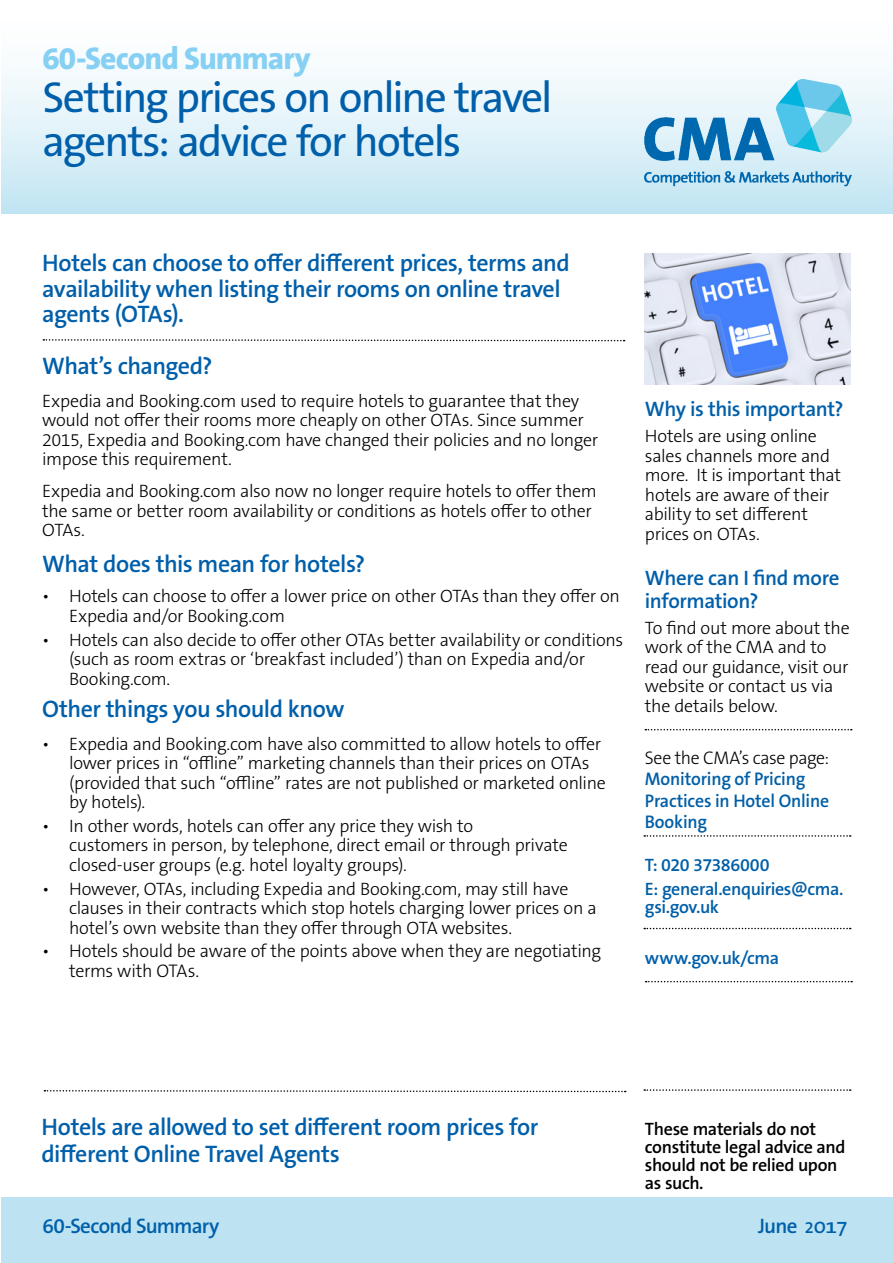
<style>
.page{position:relative;width:893px;height:1263px;background:#fff}
.page>*{position:absolute;margin:0;border:0;box-sizing:border-box;transform-origin:0 0}
.t1{font:43.5px/43.5px "The Sans B W5 Plain";letter-spacing:-.045em;color:#005faa}
.t2{font:800 31.5px "The Sans B W8";letter-spacing:-.03em;color:#86d0f4}
.t3{font:600 24px/25.5px "The Sans B W6";letter-spacing:-.02em;color:#005faa}
.t4{font:600 21px/22.5px "The Sans B W6";letter-spacing:-.025em;color:#005faa}
.t5{font:300 18.3px/19.5px "The Sans B W3";letter-spacing:-.015em;color:#000}
.t6{font:600 18.3px/21.6px "The Sans B W6";letter-spacing:-.01em;color:#005fa7}
.t7{font:300 18px/19.5px "The Sans B W3";letter-spacing:-.02em;color:#000}
.t8{font:600 18px/18px "The Sans B W6";letter-spacing:-.02em;color:#000}
.t9{font:600 18px/18px "The Sans B W6";letter-spacing:-.025em;color:#005fa7}
.t10{font:600 18px "The Sans B W6";letter-spacing:-.025em;color:#005faa}
.s1{font-family:"The Sans B W3";font-weight:300;color:#000}
.s2{font-size:16.5px}
.s3{font-family:"The Sans B W5 Plain";font-weight:400;font-size:22.5px}
.s4{font-family:"The Sans B W5 Plain";font-weight:400;font-size:21.6px}
</style>
<div class="page">
<div style="left:1px;top:1px;width:892px;height:212px;background:linear-gradient(to bottom,#fff,#c6e7f4)"></div>
<div style="left:1px;top:1198px;width:892px;height:65px;background:#bde3f2"></div>
<svg style="left:646px;top:981px;width:206px;height:1px"></svg>
<svg style="left:44px;top:1090px;width:582px;height:3px"></svg>
<img style="left:645px;top:79px;width:206px;height:107px">
<img style="left:644px;top:253px;width:206px;height:132px">
<svg style="left:645px;top:729px;width:207px;height:1px"></svg>
<svg style="left:43px;top:339px;width:582px;height:3px"></svg>
<svg style="left:644px;top:835px;width:207px;height:2px"></svg>
<svg style="left:644px;top:928px;width:207px;height:1px"></svg>
<svg style="left:644px;top:1089px;width:207px;height:2px"></svg>
<p class="t2" style="left:43px;top:38px;width:270px">60-Second Summary</p>
<p class="t1" style="left:43px;top:76px;width:511px">Setting prices on online travel agents: advice for hotels</p>
<p class="t3" style="left:42px;top:251px;width:529px">Hotels can choose to offer different prices, terms and availability when listing their rooms on online travel agents (OTAs).</p>
<p class="t3" style="left:42px;top:353px;width:172px">What’s changed?</p>
<p class="t7" style="left:42px;top:391px;width:557px">Expedia and Booking.com used to require hotels to guarantee that they would not offer their rooms more cheaply on other OTAs. Since summer 2015, Expedia and Booking.com have changed their policies and no longer impose this requirement.</p>
<p class="t7" style="left:42px;top:481px;width:556px">Expedia and Booking.com also now no longer require hotels to offer them the same or better room availability or conditions as hotels offer to other<br>OTAs.</p>
<p class="t3" style="left:42px;top:551px;width:325px">What does this mean for hotels?</p>
<p class="t7" style="left:69px;top:587px;width:552px;text-indent:-27px">• Hotels can choose to offer a lower price on other OTAs than they offer on<br>Expedia and/or Booking.com</p>
<p class="t7" style="left:69px;top:630px;width:555px;text-indent:-27px">• Hotels can also decide to offer other OTAs better availability or conditions (such as room extras or ‘breakfast included’) than on Expedia and/or<br>Booking.com.</p>
<p class="t3" style="left:42px;top:697px;width:304px">Other things you should know</p>
<p class="t7" style="left:69px;top:734px;width:538px;text-indent:-27px">• Expedia and Booking.com have also committed to allow hotels to offer lower prices in “offline” marketing channels than their prices on OTAs (provided that such “offline” rates are not published or marketed online by hotels).</p>
<p class="t7" style="left:69px;top:816px;width:500px;text-indent:-27px">• In other words, hotels can offer any price they wish to<br>customers in person, by telephone, direct email or through private closed-user groups (e.g. hotel loyalty groups).</p>
<p class="t7" style="left:69px;top:879px;width:529px;text-indent:-27px">• However, OTAs, including Expedia and Booking.com, may still have clauses in their contracts which stop hotels charging lower prices on a hotel’s own website than they offer through OTA websites.</p>
<p class="t5" style="left:69px;top:941px;width:533px;text-indent:-27px">• Hotels should be aware of the points above when they are negotiating terms with OTAs.</p>
<p class="t4" style="left:645px;top:398px;width:200px">Why is this important?</p>
<p class="t7" style="left:645px;top:426px;width:198px">Hotels are using online sales channels more and more. It is important that hotels are aware of their ability to set different prices on OTAs.</p>
<p class="t4" style="left:645px;top:567px;width:196px">Where can I find more information?</p>
<p class="t7" style="left:645px;top:618px;width:206px">To find out more about the work of the CMA and to read our guidance, visit our website or contact us via the details below.</p>
<p class="t6" style="left:645px;top:747px;width:186px"><span class="s1">See the CMA’s case page:<br></span>Monitoring of Pricing<br>Practices in Hotel Online<br>Booking</p>
<p class="t9" style="left:645px;top:856px;width:126px">T: 020 37386000</p>
<p class="t9" style="left:645px;top:880px;width:200px">E: general.enquiries@cma. gsi.gov.uk</p>
<p class="t10" style="left:645px;top:946px;width:136px">www.gov.uk/cma</p>
<p class="t3" style="left:41px;top:1114px;width:498px;line-height:27px">Hotels are allowed to set different room prices for different Online Travel Agents</p>
<p class="t8" style="left:645px;top:1120px;width:202px">These materials do not constitute legal advice and should not be relied upon as such.</p>
<p class="t4" style="left:43px;top:1214px;width:178px">60-Second Summary</p>
<p class="t4" style="left:758px;top:1214px;width:91px">June <span class="s2">2</span><span class="s3">o</span><span class="s2">1</span><span class="s4">7</span></p>
</div>
